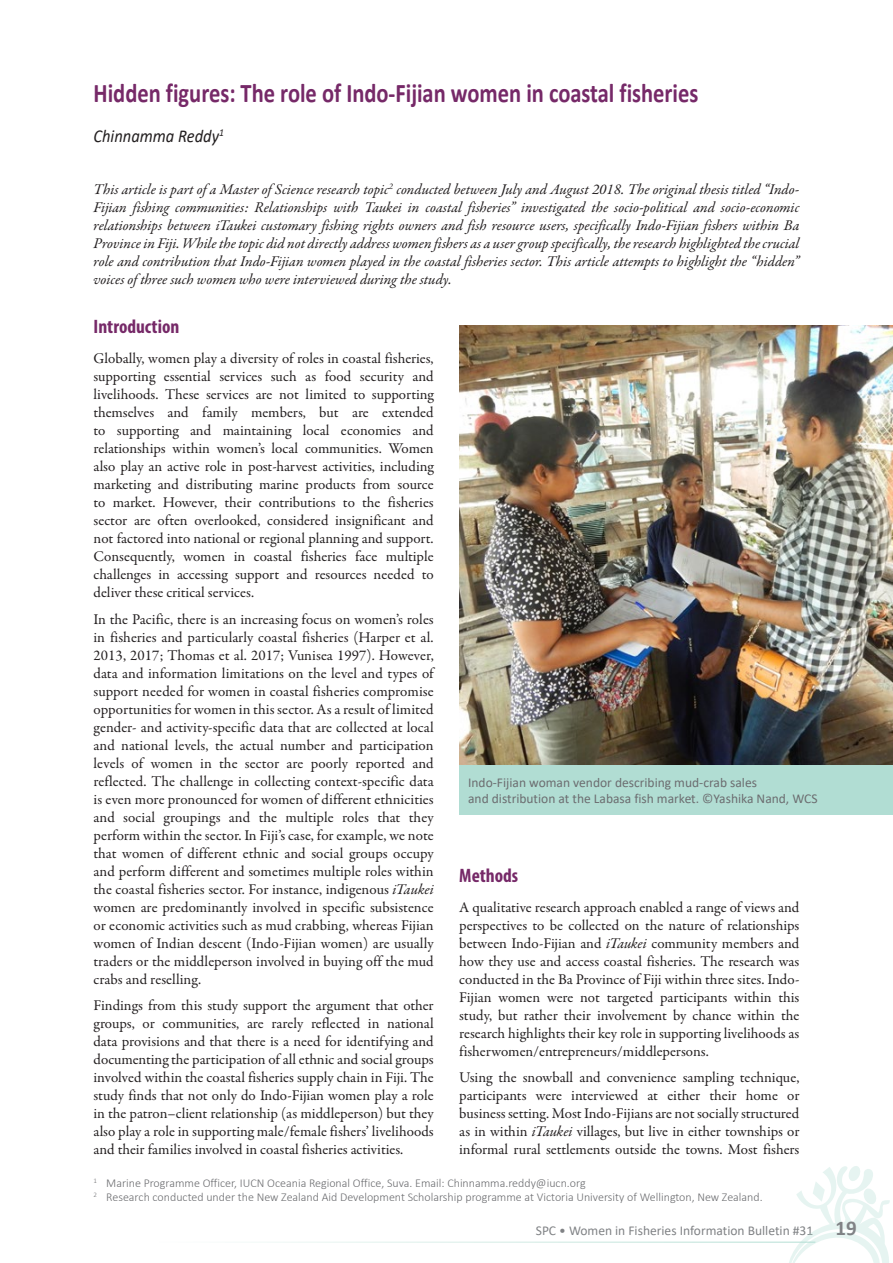
<style>
.page{position:relative;width:893px;height:1263px;background:#fff}
.page>*{position:absolute;margin:0;border:0;box-sizing:border-box;transform-origin:0 0}
.t1{font:700 27px "Calibri";color:#762968;scale:.83 1}
.t2{font:700 condensed 19.5px "Myriad Pro";color:#762968}
.t3{font:italic 18.15px "Calibri";color:#231f20;scale:.91 1}
.t4{font:15px/18px "Garamond Premr Pro";color:#231f20;text-align:justify}
.t5{font:italic 15px/18px "Garamond Premr Pro";letter-spacing:-.005em;color:#231f20;text-align:justify}
.t6{font:13.5px/15.8px "Calibri";color:#6c6d70}
.t7{font:13.5px "Calibri";color:#808285}
.t8{font:300 12px/14.1px "Calibri";color:#6c6d70}
.s1{font-style:italic}
.s2{font-weight:700;font-size:21px}
</style>
<div class="page">
<svg style="left:788px;top:1166px;width:102px;height:97px"></svg>
<img style="left:459px;top:325px;width:434px;height:440px">
<div style="left:459px;top:765px;width:434px;height:49px;background:#b1ddd3"></div>
<h1 class="t1" style="left:94px;top:74px;width:730px">Hidden figures: The role of Indo-Fijian women in coastal fisheries</h1>
<p class="t3" style="left:94px;top:123px;width:145px">Chinnamma Reddy<sup>1</sup></p>
<p class="t5" style="left:94px;top:181px;width:707px">This article is part of a Master of Science research topic<sup>2</sup> conducted between July and August 2018. The original thesis titled “Indo-Fijian fishing communities: Relationships with Taukei in coastal fisheries” investigated the socio-political and socio-economic relationships between iTaukei customary fishing rights owners and fish resource users, specifically Indo-Fijian fishers within Ba Province in Fiji. While the topic did not directly address women fishers as a user group specifically, the research highlighted the crucial role and contribution that Indo-Fijian women played in the coastal fisheries sector. This article attempts to highlight the “hidden” voices of three such women who were interviewed during the study.</p>
<h2 class="t2" style="left:94px;top:314px;width:87px">Introduction</h2>
<p class="t4" style="left:94px;top:350px;width:342px">Globally, women play a diversity of roles in coastal fisheries, supporting essential services such as food security and livelihoods. These services are not limited to supporting themselves and family members, but are extended to supporting and maintaining local economies and relationships within women’s local communities. Women also play an active role in post-harvest activities, including marketing and distributing marine products from source to market. However, their contributions to the fisheries sector are often overlooked, considered insignificant and not factored into national or regional planning and support.<br>Consequently, women in coastal fisheries face multiple challenges in accessing support and resources needed to deliver these critical services.</p>
<p class="t4" style="left:94px;top:610px;width:342px">In the Pacific, there is an increasing focus on women’s roles in fisheries and particularly coastal fisheries (Harper et al.<br>2013, 2017; Thomas et al. 2017; Vunisea 1997). However, data and information limitations on the level and types of support needed for women in coastal fisheries compromise opportunities for women in this sector. As a result of limited gender- and activity-specific data that are collected at local and national levels, the actual number and participation levels of women in the sector are poorly reported and reflected. The challenge in collecting context-specific data is even more pronounced for women of different ethnicities and social groupings and the multiple roles that they perform within the sector. In Fiji’s case, for example, we note that women of different ethnic and social groups occupy and perform different and sometimes multiple roles within the coastal fisheries sector. For instance, indigenous <span class="s1">iTaukei </span>women are predominantly involved in specific subsistence or economic activities such as mud crabbing, whereas Fijian women of Indian descent (Indo-Fijian women) are usually traders or the middleperson involved in buying off the mud crabs and reselling.</p>
<p class="t4" style="left:94px;top:997px;width:342px">Findings from this study support the argument that other groups, or communities, are rarely reflected in national data provisions and that there is a need for identifying and documenting the participation of all ethnic and social groups involved within the coastal fisheries supply chain in Fiji. The study finds that not only do Indo-Fijian women play a role in the patron–client relationship (as middleperson) but they also play a role in supporting male/female fishers’ livelihoods and their families involved in coastal fisheries activities.</p>
<p class="t6" style="left:468px;top:774px;width:351px">Indo-Fijian woman vendor describing mud-crab sales<br>and distribution at the Labasa fish market. ©Yashika Nand, WCS</p>
<h2 class="t2" style="left:459px;top:863px;width:61px">Methods</h2>
<p class="t4" style="left:459px;top:898px;width:342px">A qualitative research approach enabled a range of views and perspectives to be collected on the nature of relationships between Indo-Fijian and <span class="s1">iTaukei</span> community members and how they use and access coastal fisheries. The research was conducted in the Ba Province of Fiji within three sites. Indo-Fijian women were not targeted participants within this study, but rather their involvement by chance within the research highlights their key role in supporting livelihoods as fisherwomen/entrepreneurs/middlepersons.</p>
<p class="t4" style="left:459px;top:1069px;width:342px">Using the snowball and convenience sampling technique, participants were interviewed at either their home or business setting. Most Indo-Fijians are not socially structured as in within <span class="s1">iTaukei</span> villages, but live in either townships or informal rural settlements outside the towns. Most fishers</p>
<p class="t8" style="left:94px;top:1176px;width:671px"><sup>1</sup> Marine Programme Officer, IUCN Oceania Regional Office, Suva. Email: Chinnamma.reddy@iucn.org<br><sup>2</sup> Research conducted under the New Zealand Aid Development Scholarship programme at Victoria University of Wellington, New Zealand.</p>
<p class="t7" style="left:536px;top:1221px;width:322px">SPC • Women in Fisheries Information Bulletin #31 <span class="s2">19</span></p>
</div>
